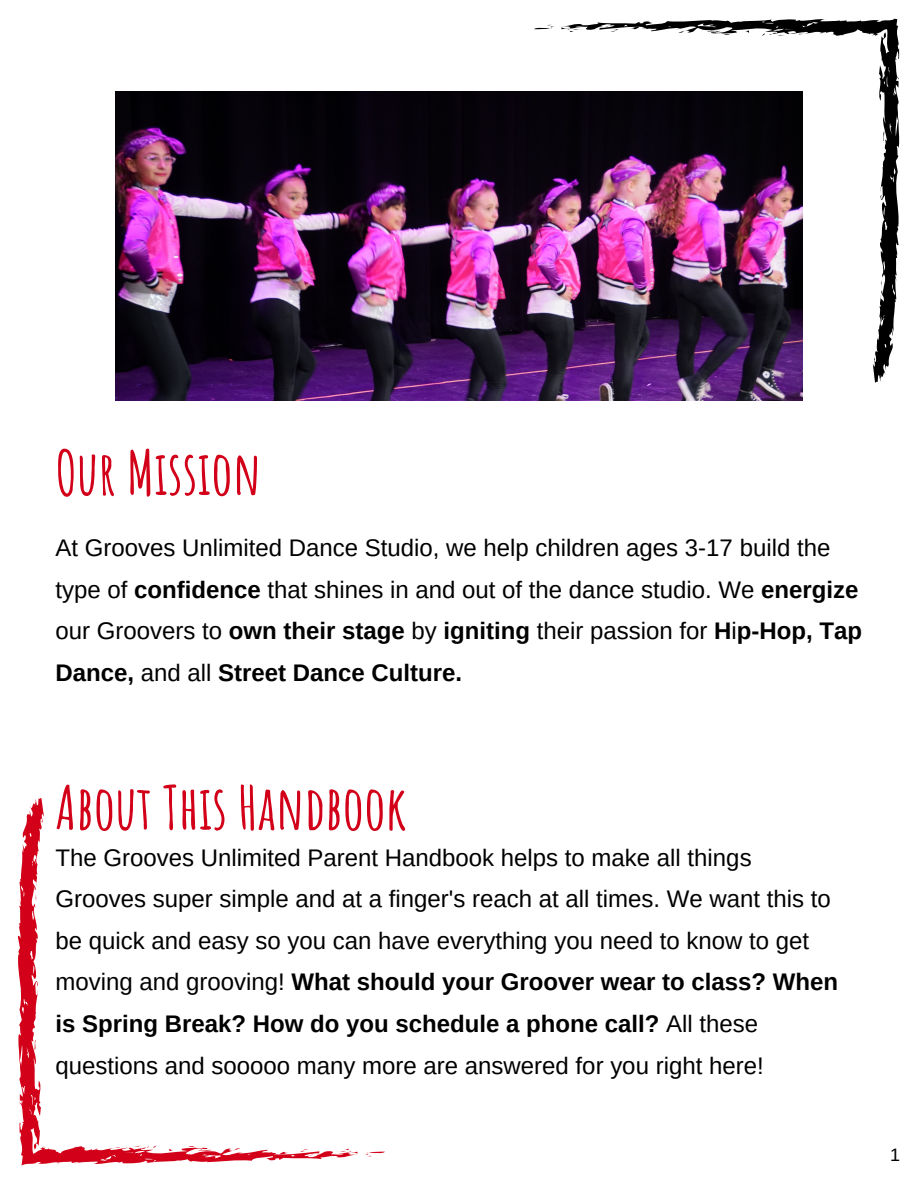
<style>
.page{position:relative;width:918px;height:1188px;background:#fff}
.page>*{position:absolute;margin:0;border:0;box-sizing:border-box;transform-origin:0 0}
.t1{font:700 60px "Amatic SC";color:#d20018}
.t2{font:24px/41.7px "Arimo";color:#000}
.t3{font:18px "Arimo";color:#000}
.s1{font-weight:700}
</style>
<div class="page">
<svg style="left:534px;top:24px;width:20px;height:5px"></svg>
<svg style="left:561px;top:19px;width:338px;height:364px"></svg>
<svg style="left:567px;top:29px;width:16px;height:4px"></svg>
<svg style="left:610px;top:29px;width:12px;height:3px"></svg>
<svg style="left:628px;top:26px;width:11px;height:3px"></svg>
<svg style="left:745px;top:30px;width:4px;height:3px"></svg>
<svg style="left:882px;top:131px;width:3px;height:11px"></svg>
<svg style="left:880px;top:280px;width:2px;height:8px"></svg>
<svg style="left:365px;top:1152px;width:19px;height:5px"></svg>
<svg style="left:18px;top:798px;width:340px;height:368px"></svg>
<svg style="left:335px;top:1148px;width:17px;height:4px"></svg>
<svg style="left:297px;top:1149px;width:11px;height:3px"></svg>
<svg style="left:279px;top:1152px;width:12px;height:3px"></svg>
<svg style="left:34px;top:1039px;width:3px;height:11px"></svg>
<svg style="left:35px;top:893px;width:2px;height:8px"></svg>
<img style="left:116px;top:92px;width:686px;height:308px">
<h1 class="t1" style="left:55px;top:434px;width:207px">Our Mission</h1>
<p class="t2" style="left:55px;top:527px;width:808px">At Grooves Unlimited Dance Studio, we help children ages 3-17 build the type of <span class="s1">confidence</span> that shines in and out of the dance studio. We <span class="s1">energize </span>our Groovers to <span class="s1">own their stage</span> by <span class="s1">igniting</span> their passion for <span class="s1">H</span>i<span class="s1">p-Hop, Tap Dance,</span> and all <span class="s1">Street Dance Culture.</span></p>
<p class="t1" style="left:55px;top:769px;width:353px">About This Handbook</p>
<p class="t2" style="left:55px;top:836px;width:784px">The Grooves Unlimited Parent Handbook helps to make all things Grooves super simple and at a finger's reach at all times. We want this to be quick and easy so you can have everything you need to know to get moving and grooving! <span class="s1">What should your Groover wear to class? When is Spring Break? How do you schedule a phone call?</span> All these questions and sooooo many more are answered for you right here!</p>
<h1 class="t3" style="left:890px;top:1144px;width:12px">1</h1>
</div>
